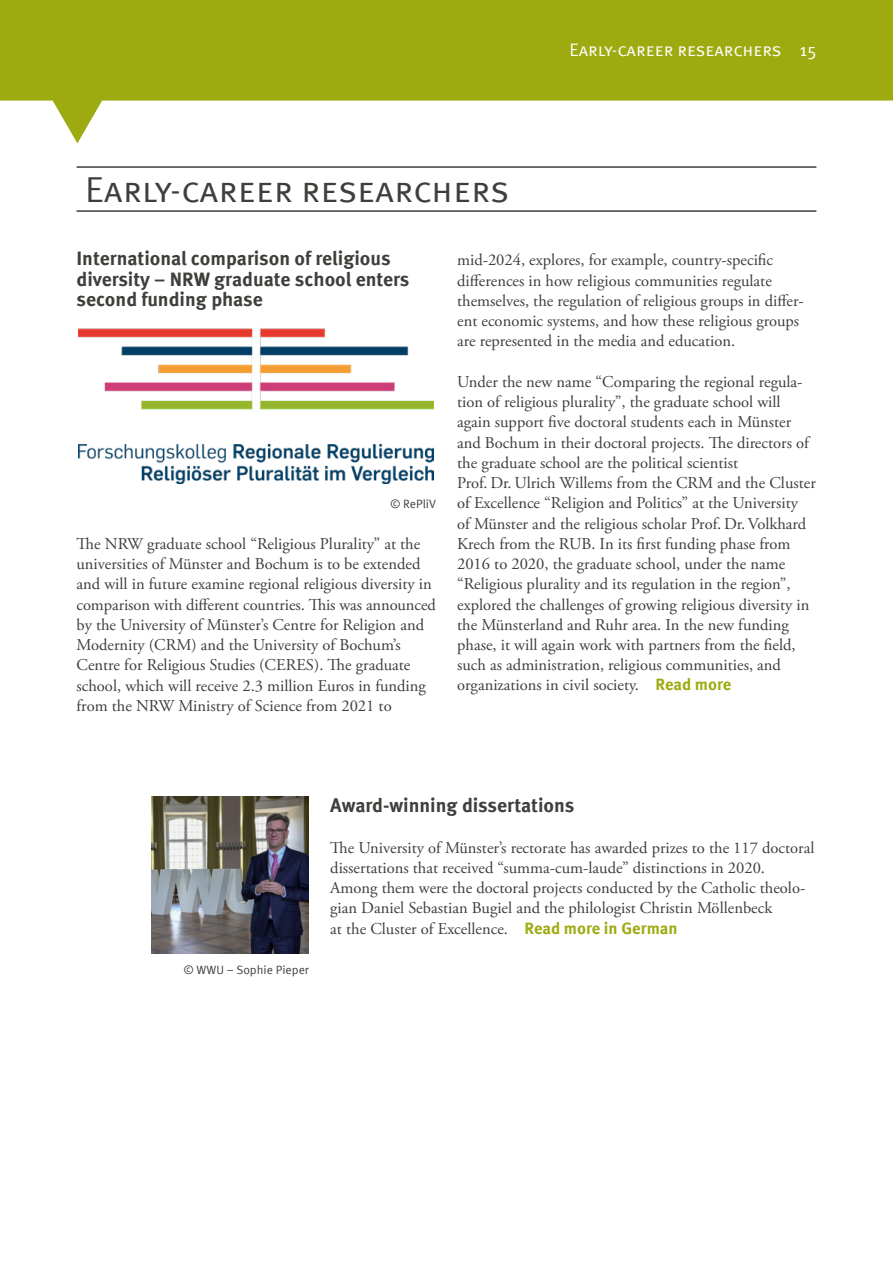
<style>
.page{position:relative;width:893px;height:1263px;background:#fff}
.page>*{position:absolute;margin:0;border:0;box-sizing:border-box;transform-origin:0 0}
.t1{font:36px "Meta Sc Offc Pro Norm";color:#3e3e3b}
.t2{font:700 19.5px/20.2px "Meta Offc Pro";color:#3e3e3b}
.t3{font:18px "Meta Sc Offc Pro Norm";color:#fff}
.t4{font:16.5px/20.2px "Adobe Garamond Pro";color:#3e3e3b}
.t5{font:12px "Meta Offc Pro Norm";color:#3e3e3b}
.s1{font-family:"Meta Offc Pro";font-weight:700;color:#9eab10}
</style>
<div class="page">
<svg style="left:0;top:0;width:893px;height:143px;fill:#9eab10"></svg>
<hr style="left:77px;top:166px;width:739px;height:2px;background:#3e3e3b">
<hr style="left:77px;top:210px;width:739px;height:2px;background:#3e3e3b">
<img style="left:79px;top:328px;width:355px;height:156px">
<img style="left:151px;top:796px;width:158px;height:158px">
<h1 class="t1" style="left:85px;top:162px;width:426px">Early-career researchers</h1>
<p class="t3" style="left:569px;top:36px;width:249px">Early-career researchers 15</p>
<p class="t2" style="left:77px;top:247px;width:334px">International comparison of religious diversity – NRW graduate school enters second funding phase</p>
<p class="t5" style="left:390px;top:495px;width:48px">© RePliV</p>
<p class="t4" style="left:77px;top:534px;width:361px">The NRW graduate school “Religious Plurality” at the universities of Münster and Bochum is to be extended and will in future examine regional religious diversity in comparison with different countries. This was announced by the University of Münster’s Centre for Religion and Modernity (CRM) and the University of Bochum’s Centre for Religious Studies (CERES). The graduate school, which will receive 2.3 million Euros in funding from the NRW Ministry of Science from 2021 to</p>
<p class="t4" style="left:457px;top:250px;width:348px">mid-2024, explores, for example, country-specific differences in how religious communities regulate themselves, the regulation of religious groups in differ&shy;ent economic systems, and how these religious groups are represented in the media and education.</p>
<p class="t4" style="left:457px;top:372px;width:360px">Under the new name “Comparing the regional regula&shy;tion of religious plurality”, the graduate school will again support five doctoral students each in Münster and Bochum in their doctoral projects. The directors of the graduate school are the political scientist<br>Prof. Dr. Ulrich Willems from the CRM and the Cluster of Excellence “Religion and Politics” at the University<br>of Münster and the religious scholar Prof. Dr.Volkhard Krech from the RUB. In its first funding phase from 2016 to 2020, the graduate school, under the name “Religious plurality and its regulation in the region”, explored the challenges of growing religious diversity in the Münsterland and Ruhr area. In the new funding phase, it will again work with partners from the field, such as administration, religious communities, and organizations in civil society. <span class="s1">Read more</span></p>
<p class="t5" style="left:184px;top:961px;width:127px">© WWU – Sophie Pieper</p>
<p class="t2" style="left:330px;top:794px;width:246px">Award-winning dissertations</p>
<p class="t4" style="left:330px;top:838px;width:486px">The University of Münster’s rectorate has awarded prizes to the 117 doctoral dissertations that received “summa-cum-laude” distinctions in 2020.<br>Among them were the doctoral projects conducted by the Catholic theolo&shy;gian Daniel Sebastian Bugiel and the philologist Christin Möllenbeck<br>at the Cluster of Excellence. <span class="s1">Read more in German</span></p>
</div>
